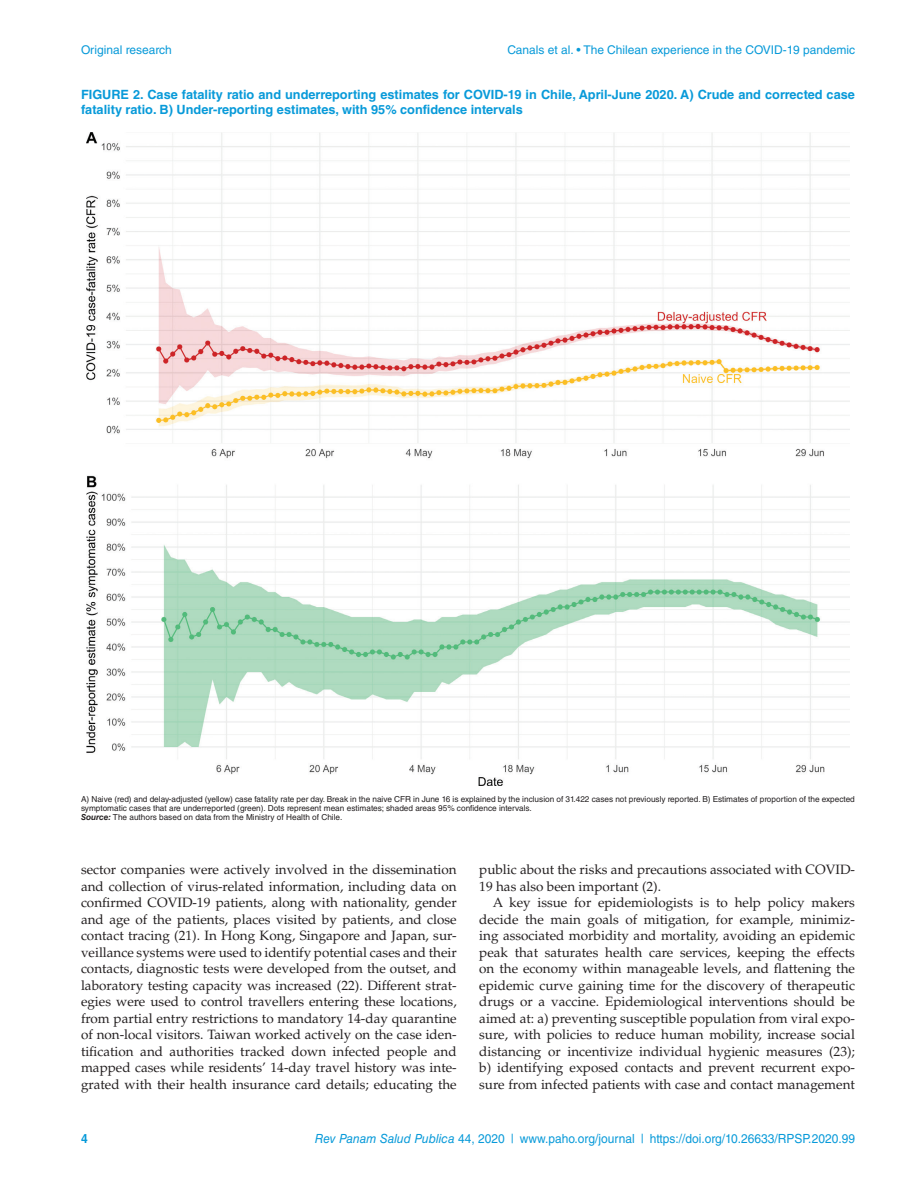
<style>
.page{position:relative;width:918px;height:1188px;background:#fff}
.page>*{position:absolute;margin:0;border:0;box-sizing:border-box;transform-origin:0 0}
.t1{font:13.5px/16.5px "Palatino LT Std";color:#231f20;text-align:justify}
.t2{font:700 12.75px/15px "Helvetica LT Std";color:#089ad9}
.t3{font:12.6px "Helvetica LT Std";color:#089ad9;scale:.95 1}
.t4{font:700 12.6px "Helvetica LT Std";color:#089ad9;scale:.95 1}
.t5{font:12px "Helvetica LT Std";color:#089ad9}
.t6{font:8.25px/9px "Helvetica LT Std";color:#231f20}
.s1{font-weight:700;font-style:italic}
.s2{font-style:italic}
</style>
<div class="page">
<img style="left:87px;top:132px;width:762px;height:654px">
<p class="t5" style="left:81px;top:43px;width:92px">Original research</p>
<p class="t5" style="left:508px;top:43px;width:349px">Canals et al. • The Chilean experience in the COVID-19 pandemic</p>
<p class="t2" style="left:81px;top:87px;width:776px">FIGURE 2. Case fatality ratio and underreporting estimates for COVID-19 in Chile, April-June 2020. A) Crude and corrected case fatality ratio. B) Under-reporting estimates, with 95% confidence intervals</p>
<p class="t6" style="left:81px;top:795px;width:775px">A) Naive (red) and delay-adjusted (yellow) case fatality rate per day. Break in the naive CFR in June 16 is explained by the inclusion of 31.422 cases not previously reported. B) Estimates of proportion of the expected symptomatic cases that are underreported (green). Dots represent mean estimates; shaded areas 95% confidence intervals.<br><span class="s1">Source:</span> The authors based on data from the Ministry of Health of Chile.</p>
<p class="t1" style="left:81px;top:862px;width:377px">sector companies were actively involved in the dissemination and collection of virus-related information, including data on confirmed COVID-19 patients, along with nationality, gender and age of the patients, places visited by patients, and close contact tracing (21). In Hong Kong, Singapore and Japan, sur&shy;veillance systems were used to identify potential cases and their contacts, diagnostic tests were developed from the outset, and laboratory testing capacity was increased (22). Different strat&shy;egies were used to control travellers entering these locations, from partial entry restrictions to mandatory 14-day quarantine of non-local visitors. Taiwan worked actively on the case iden&shy;tification and authorities tracked down infected people and mapped cases while residents’ 14-day travel history was inte&shy;grated with their health insurance card details; educating the</p>
<p class="t1" style="left:479px;top:862px;width:377px">public about the risks and precautions associated with COVID-<br>19 has also been important (2).</p>
<p class="t1" style="left:479px;top:895px;width:377px;text-indent:14px">A key issue for epidemiologists is to help policy makers decide the main goals of mitigation, for example, minimiz&shy;ing associated morbidity and mortality, avoiding an epidemic peak that saturates health care services, keeping the effects on the economy within manageable levels, and flattening the epidemic curve gaining time for the discovery of therapeutic drugs or a vaccine. Epidemiological interventions should be aimed at: a) preventing susceptible population from viral expo&shy;sure, with policies to reduce human mobility, increase social distancing or incentivize individual hygienic measures (23); b) identifying exposed contacts and prevent recurrent expo&shy;sure from infected patients with case and contact management</p>
<p class="t4" style="left:81px;top:1131px;width:9px">4</p>
<p class="t3" style="left:315px;top:1131px;width:570px"><span class="s2">Rev Panam Salud Publica</span> 44, 2020 | www.paho.org/journal | https://doi.org/10.26633/RPSP.2020.99</p>
</div>
